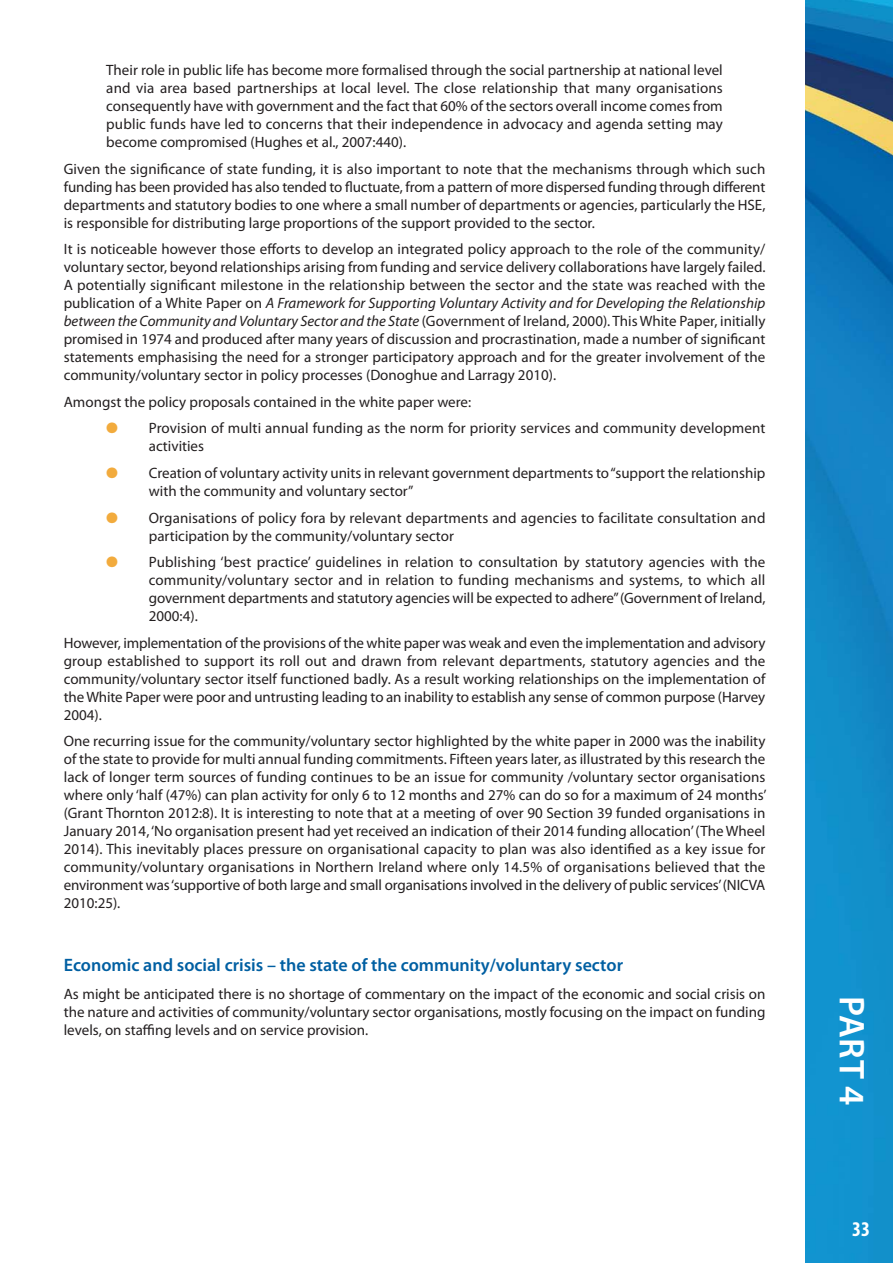
<style>
.page{position:relative;width:893px;height:1263px;background:#fff}
.page>*{position:absolute;margin:0;border:0;box-sizing:border-box;transform-origin:0 0}
.t1{font:600 36px "Myriad Pro";color:#fff}
.t2{font:700 condensed 21px "Myriad Pro";color:#fff}
.t3{font:600 18px "Myriad Pro";color:#005fa2}
.t4{font:15px/18px "Myriad Pro";color:#231f20;text-align:justify}
.s1{font-style:italic}
.s2{color:#f2ab3d}
</style>
<div class="page">
<img style="left:805px;top:0;width:88px;height:1263px">
<p class="t4" style="left:106px;top:62px;width:618px">Their role in public life has become more formalised through the social partnership at national level and via area based partnerships at local level. The close relationship that many organisations consequently have with government and the fact that 60% of the sectors overall income comes from public funds have led to concerns that their independence in advocacy and agenda setting may become compromised (Hughes et al., 2007:440).</p>
<p class="t4" style="left:64px;top:161px;width:703px">Given the significance of state funding, it is also important to note that the mechanisms through which such funding has been provided has also tended to fluctuate, from a pattern of more dispersed funding through different departments and statutory bodies to one where a small number of departments or agencies, particularly the HSE, is responsible for distributing large proportions of the support provided to the sector.</p>
<p class="t4" style="left:64px;top:241px;width:703px">It is noticeable however those efforts to develop an integrated policy approach to the role of the community/ voluntary sector, beyond relationships arising from funding and service delivery collaborations have largely failed.<br>A potentially significant milestone in the relationship between the sector and the state was reached with the publication of a White Paper on <span class="s1">A Framework for Supporting Voluntary Activity and for Developing the Relationship between the Community and Voluntary Sector and the State</span> (Government of Ireland, 2000). This White Paper, initially promised in 1974 and produced after many years of discussion and procrastination, made a number of significant statements emphasising the need for a stronger participatory approach and for the greater involvement of the community/voluntary sector in policy processes (Donoghue and Larragy 2010).</p>
<p class="t4" style="left:64px;top:394px;width:409px">Amongst the policy proposals contained in the white paper were:</p>
<p class="t4" style="left:149px;top:420px;width:618px;text-indent:-43px"><span class="s2">●</span> Provision of multi annual funding as the norm for priority services and community development activities</p>
<p class="t4" style="left:149px;top:465px;width:618px;text-indent:-43px"><span class="s2">●</span> Creation of voluntary activity units in relevant government departments to “support the relationship with the community and voluntary sector”</p>
<p class="t4" style="left:149px;top:510px;width:618px;text-indent:-43px"><span class="s2">●</span> Organisations of policy fora by relevant departments and agencies to facilitate consultation and participation by the community/voluntary sector</p>
<p class="t4" style="left:149px;top:554px;width:618px;text-indent:-43px"><span class="s2">●</span> Publishing ‘best practice’ guidelines in relation to consultation by statutory agencies with the community/voluntary sector and in relation to funding mechanisms and systems, to which all government departments and statutory agencies will be expected to adhere” (Government of Ireland, 2000:4).</p>
<p class="t4" style="left:64px;top:635px;width:703px">However, implementation of the provisions of the white paper was weak and even the implementation and advisory group established to support its roll out and drawn from relevant departments, statutory agencies and the community/voluntary sector itself functioned badly. As a result working relationships on the implementation of the White Paper were poor and untrusting leading to an inability to establish any sense of common purpose (Harvey 2004).</p>
<p class="t4" style="left:64px;top:733px;width:704px">One recurring issue for the community/voluntary sector highlighted by the white paper in 2000 was the inability of the state to provide for multi annual funding commitments. Fifteen years later, as illustrated by this research the lack of longer term sources of funding continues to be an issue for community /voluntary sector organisations where only ‘half (47%) can plan activity for only 6 to 12 months and 27% can do so for a maximum of 24 months’ (Grant Thornton 2012:8). It is interesting to note that at a meeting of over 90 Section 39 funded organisations in January 2014, ‘No organisation present had yet received an indication of their 2014 funding allocation’ (The Wheel 2014). This inevitably places pressure on organisational capacity to plan was also identified as a key issue for community/voluntary organisations in Northern Ireland where only 14.5% of organisations believed that the environment was ‘supportive of both large and small organisations involved in the delivery of public services’ (NICVA 2010:25).</p>
<p class="t3" style="left:64px;top:958px;width:561px">Economic and social crisis – the state of the community/voluntary sector</p>
<p class="t4" style="left:64px;top:986px;width:703px">As might be anticipated there is no shortage of commentary on the impact of the economic and social crisis on the nature and activities of community/voluntary sector organisations, mostly focusing on the impact on funding levels, on staffing levels and on service provision.</p>
<h1 class="t1" style="left:865px;top:996px;width:111px;rotate:90deg">PART 4</h1>
<h2 class="t2" style="left:852px;top:1217px;width:19px">33</h2>
</div>
